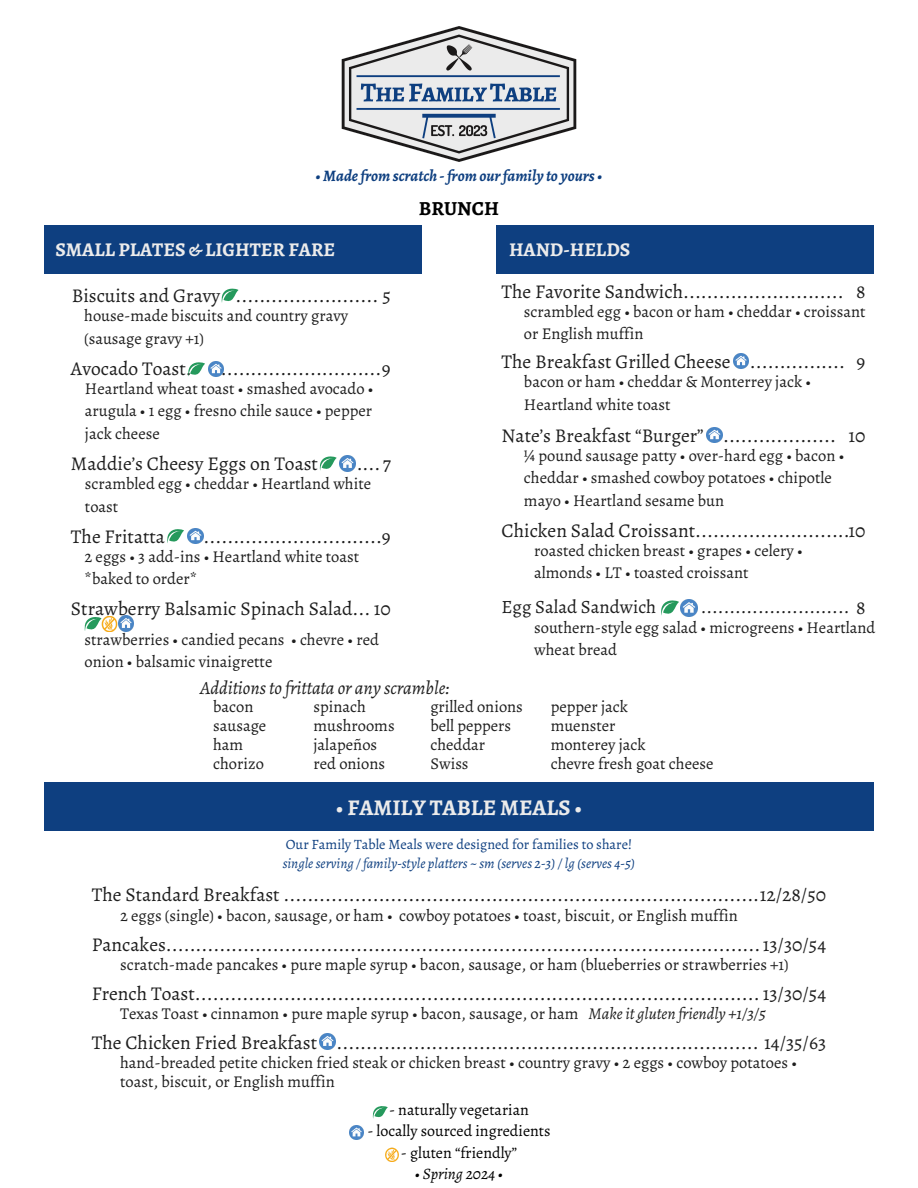
<style>
.page{position:relative;width:918px;height:1188px;background:#fff}
.page>*{position:absolute;margin:0;border:0;box-sizing:border-box;transform-origin:0 0}
.t1{font:700 22.5px "Alegreya SC";color:#ebebeb}
.t2{font:700 19.95px "Alegreya SC";color:#000}
.t3{font:19.5px "Alegreya";color:#1e1e1e}
.t4{font:700 19.5px "Alegreya SC";color:#ebebeb}
.t5{font:18.75px "Alegreya";color:#1e1e1e}
.t6{font:italic 18.6px "Alegreya";color:#1e1e1e}
.t7{font:16.5px/19.2px "Alegreya";color:#1e1e1e}
.t8{font:italic 700 16.05px "Alegreya";color:#0e3f80}
.t9{font:15.9px "Alegreya";color:#000}
.t10{font:italic 15.9px "Alegreya";color:#000}
.t11{font:italic 14.25px "Alegreya";color:#0e3f80}
.t12{font:14.25px "Alegreya";color:#0e3f80}
.s1{font-size:19.5px}
.s2{font-style:italic}
</style>
<div class="page">
<img style="left:341px;top:26px;width:236px;height:135px">
<div style="left:44px;top:782px;width:830px;height:49px;background:#0e3f80"></div>
<img style="left:319px;top:1033px;width:16px;height:16px">
<svg style="left:373px;top:1106px;width:15px;height:13px"></svg>
<img style="left:350px;top:1125px;width:14px;height:14px">
<img style="left:385px;top:1147px;width:14px;height:14px">
<div style="left:44px;top:225px;width:378px;height:49px;background:#0e3f80"></div>
<svg style="left:222px;top:288px;width:16px;height:14px"></svg>
<svg style="left:320px;top:456px;width:17px;height:15px"></svg>
<img style="left:340px;top:455px;width:15px;height:16px">
<svg style="left:167px;top:529px;width:17px;height:14px"></svg>
<img style="left:187px;top:528px;width:16px;height:16px">
<svg style="left:188px;top:362px;width:17px;height:14px"></svg>
<img style="left:208px;top:361px;width:16px;height:16px">
<svg style="left:85px;top:617px;width:16px;height:14px"></svg>
<img style="left:102px;top:616px;width:32px;height:16px">
<div style="left:496px;top:225px;width:378px;height:49px;background:#0e3f80"></div>
<img style="left:733px;top:353px;width:16px;height:16px">
<img style="left:707px;top:427px;width:15px;height:16px">
<svg style="left:661px;top:600px;width:18px;height:16px"></svg>
<img style="left:680px;top:599px;width:17px;height:17px">
<h5 class="t8" style="left:316px;top:165px;width:288px">• Madefromscratch -fromourfamily to yours•</h5>
<h2 class="t2" style="left:419px;top:194px;width:82px">BRUNCH</h2>
<h6 class="t4" style="left:55px;top:237px;width:281px">SMALL PLATES &amp; LIGHTER FARE</h6>
<h4 class="t3" style="left:72px;top:283px;width:321px">Biscuits and Gravy ........................ 5</h4>
<p class="t7" style="left:84px;top:305px;width:265px;line-height:22.5px">house-made biscuits and country gravy (sausage gravy +1)</p>
<p class="t3" style="left:71px;top:355px;width:321px">Avocado Toast. ............................9</p>
<p class="t7" style="left:85px;top:377px;width:290px;line-height:22.5px;text-align:justify">Heartland wheat toast • smashed avocado • arugula • 1 egg • fresno chile sauce • pepper jack cheese</p>
<p class="t3" style="left:71px;top:450px;width:249px">Maddie’s Cheesy Eggs on Toast</p>
<p class="t3" style="left:357px;top:450px;width:36px">....7</p>
<p class="t7" style="left:85px;top:472px;width:288px;line-height:22.5px">scrambled egg • cheddar • Heartland white toast</p>
<h4 class="t3" style="left:71px;top:523px;width:96px">The Fritatta</h4>
<h4 class="t3" style="left:204px;top:523px;width:189px">..............................9</h4>
<p class="t7" style="left:85px;top:545px;width:276px;line-height:22.5px">2 eggs • 3 add-ins • Heartland white toast *baked to order*</p>
<p class="t3" style="left:71px;top:595px;width:321px">Strawberry Balsamic Spinach Salad... 10</p>
<p class="t7" style="left:85px;top:628px;width:296px;line-height:22.5px">strawberries • candied pecans • chevre • red onion • balsamic vinaigrette</p>
<h6 class="t4" style="left:509px;top:237px;width:123px">HAND-HELDS</h6>
<p class="t3" style="left:502px;top:278px;width:344px">The Favorite Sandwich...........................</p>
<h4 class="t3" style="left:856px;top:278px;width:11px">8</h4>
<p class="t7" style="left:524px;top:300px;width:343px;line-height:22.5px">scrambled egg • bacon or ham • cheddar • croissant or English muffin</p>
<h4 class="t3" style="left:502px;top:348px;width:345px">The Breakfast Grilled Cheese ................</h4>
<h6 class="t7" style="left:524px;top:370px;width:289px;line-height:22.5px">bacon or ham • cheddar &amp; Monterrey jack •<br>Heartland white toast</h6>
<h6 class="t3" style="left:857px;top:348px;width:10px">9</h6>
<p class="t3" style="left:502px;top:422px;width:336px">Nate’s Breakfast “Burger” ...................</p>
<h6 class="t3" style="left:848px;top:422px;width:19px">10</h6>
<h6 class="t7" style="left:524px;top:444px;width:322px;line-height:22.5px">¼ pound sausage patty • over-hard egg • bacon • cheddar • smashed cowboy potatoes • chipotle mayo • Heartland sesame bun</h6>
<p class="t3" style="left:502px;top:517px;width:365px">Chicken Salad Croissant..........................10</p>
<h4 class="t7" style="left:534px;top:539px;width:270px;line-height:22.5px">roasted chicken breast • grapes • celery • almonds • LT • toasted croissant</h4>
<h4 class="t5" style="left:502px;top:594px;width:156px">Egg Salad Sandwich</h4>
<h4 class="t5" style="left:701px;top:594px;width:166px">.......................... <span class="s1">8</span></h4>
<h6 class="t7" style="left:534px;top:616px;width:343px;line-height:22.5px">southern-style egg salad • microgreens • Heartland wheat bread</h6>
<h4 class="t6" style="left:200px;top:675px;width:251px">Additions to frittata or any scramble:</h4>
<h4 class="t7" style="left:213px;top:697px;width:55px">bacon sausage ham</h4>
<h4 class="t7" style="left:213px;top:754px;width:52px">chorizo</h4>
<h6 class="t7" style="left:314px;top:697px;width:83px">spinach mushrooms jalapeños red onions</h6>
<h4 class="t7" style="left:551px;top:697px;width:164px">pepper jack<br>muenster<br>monterey jack<br>chevre fresh goat cheese</h4>
<p class="t7" style="left:430px;top:697px;width:94px">grilled onions bell peppers cheddar<br>Swiss</p>
<h6 class="t1" style="left:336px;top:792px;width:248px">• FAMILY TABLE MEALS •</h6>
<p class="t12" style="left:286px;top:835px;width:348px">Our Family Table Meals were designed for families to share!</p>
<p class="t11" style="left:283px;top:854px;width:354px">single serving / family-style platters ~ sm (serves 2-3) / lg (serves 4-5)</p>
<h2 class="t3" style="left:92px;top:881px;width:736px">The Standard Breakfast ................................................................................12/28/50</h2>
<h4 class="t7" style="left:120px;top:906px;width:619px">2 eggs (single) • bacon, sausage, or ham • cowboy potatoes • toast, biscuit, or English muffin</h4>
<p class="t3" style="left:92px;top:932px;width:736px">Pancakes....................................................................................................13/30/54</p>
<p class="t7" style="left:120px;top:955px;width:670px">scratch-made pancakes • pure maple syrup • bacon, sausage, or ham (blueberries or strawberries +1)</p>
<h6 class="t3" style="left:92px;top:981px;width:736px">French Toast............................................................................................... 13/30/54</h6>
<h4 class="t7" style="left:120px;top:1004px;width:647px">Texas Toast • cinnamon • pure maple syrup • bacon, sausage, or ham <span class="s2">Make it gluten friendly +1/3/5</span></h4>
<p class="t3" style="left:92px;top:1030px;width:736px">The Chicken Fried Breakfast ....................................................................... 14/35/63</p>
<h6 class="t7" style="left:120px;top:1053px;width:678px">hand-breaded petite chicken fried steak or chicken breast • country gravy • 2 eggs • cowboy potatoes • toast, biscuit, or English muffin</h6>
<p class="t9" style="left:389px;top:1099px;width:141px">- naturally vegetarian</p>
<p class="t9" style="left:367px;top:1120px;width:185px">- locally sourced ingredients</p>
<p class="t9" style="left:401px;top:1141px;width:118px">- gluten “friendly”</p>
<p class="t10" style="left:415px;top:1163px;width:90px">• Spring 2024 •</p>
</div>
